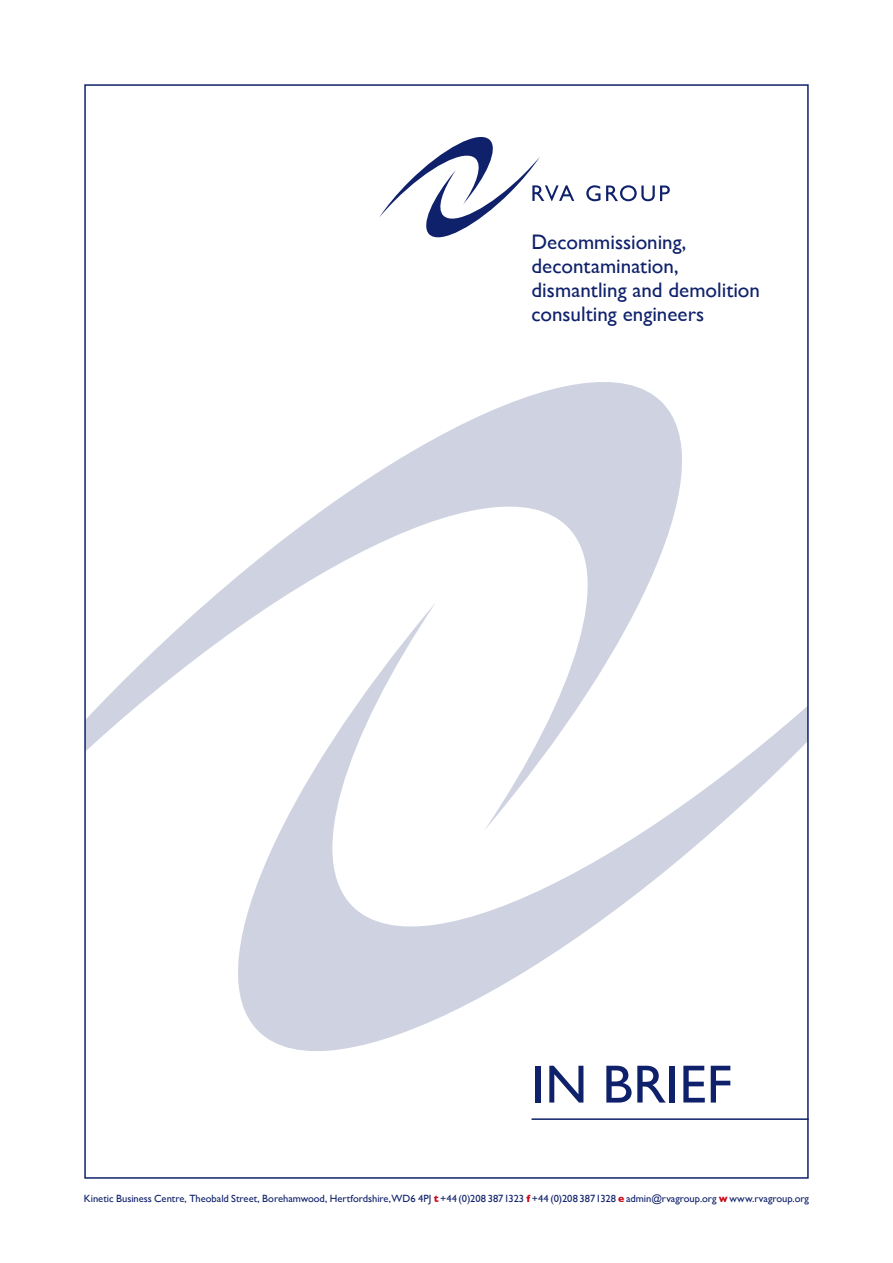
<style>
.page{position:relative;width:893px;height:1263px;background:#fff}
.page>*{position:absolute;margin:0;border:0;box-sizing:border-box;transform-origin:0 0}
.t1{font:54px "Gill Sans";letter-spacing:.005em;color:#0f216a}
.t2{font:21px/24px "Gill Sans";color:#0f216a}
.t3{font:10.5px "Gill Sans";letter-spacing:-.005em;color:#0f216a}
.s1{font-weight:700;color:#cc071a}
</style>
<div class="page">
<svg style="left:87px;top:382px;width:595px;height:368px"></svg>
<svg style="left:198px;top:514px;width:608px;height:537px"></svg>
<svg style="left:586px;top:185px;width:14px;height:16px"></svg>
<svg style="left:606px;top:185px;width:64px;height:16px"></svg>
<svg style="left:379px;top:137px;width:195px;height:101px"></svg>
<hr style="left:531px;top:1118px;width:278px;height:2px;background:#0f216a">
<h2 class="t2" style="left:531px;top:229px;width:230px">Decommissioning, decontamination, dismantling and demolition consulting engineers</h2>
<h1 class="t1" style="left:531px;top:1052px;width:202px">IN BRIEF</h1>
<p class="t3" style="left:84px;top:1192px;width:727px">Kinetic Business Centre, Theobald Street, Borehamwood, Hertfordshire, WD6 4PJ <span class="s1">t</span> +44 (0)208 387 1323 <span class="s1">f</span> +44 (0)208 387 1328 <span class="s1">e</span> admin@rvagroup.org <span class="s1">w</span> www.rvagroup.org</p>
</div>
